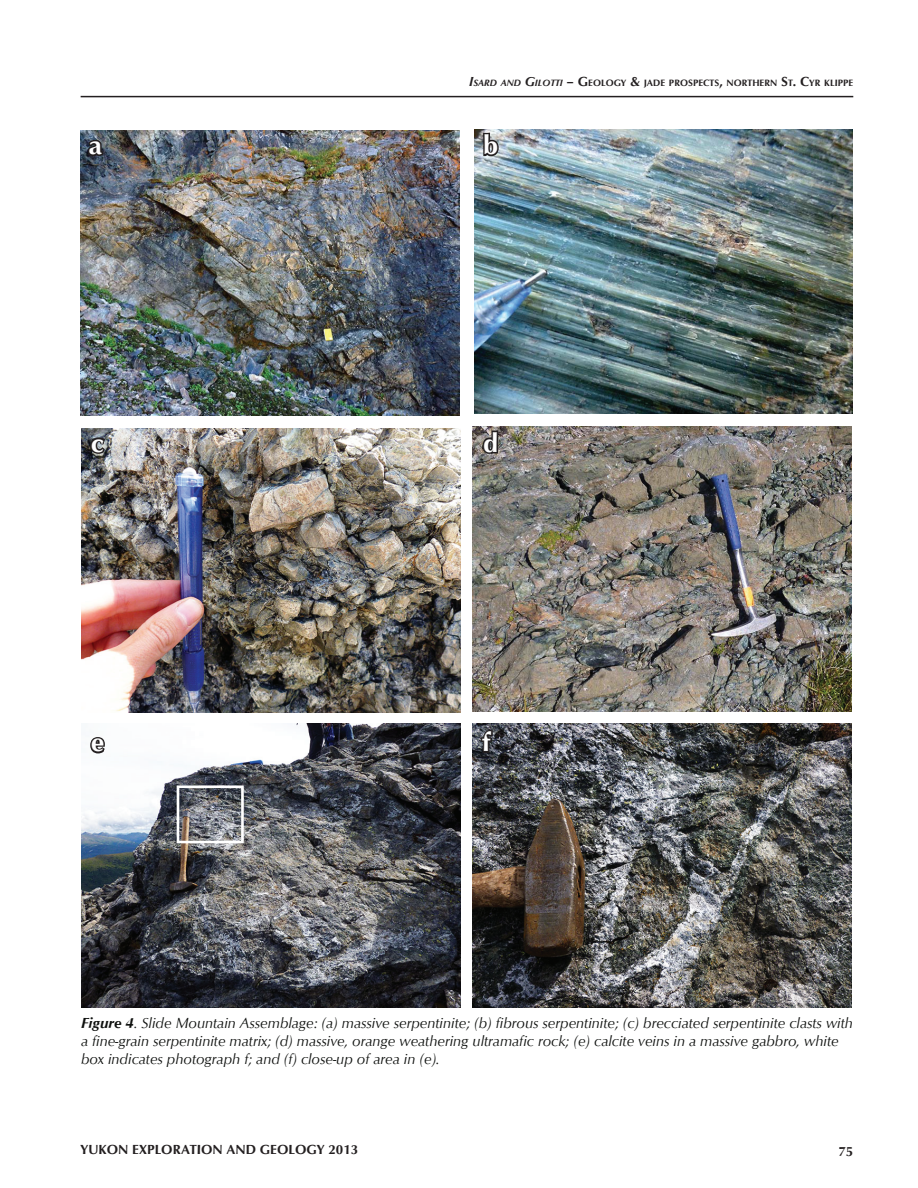
<style>
.page{position:relative;width:918px;height:1188px;background:#fff}
.page>*{position:absolute;margin:0;border:0;box-sizing:border-box;transform-origin:0 0}
.t1{font:700 27px "Optimum";color:#fff}
.t2{font:italic 15px/18px "Optimum";color:#0e100e}
.t3{font:700 13.5px "Optimum";color:#231f20}
.t4{font:700 9.45px "Optimum";color:#231f20}
.s1{font-style:italic;font-size:13.5px}
.s2{font-style:italic}
.s3{font-size:13.5px}
.s4{font-weight:700}
</style>
<div class="page">
<hr style="left:81px;top:96px;width:772px;height:1px;background:#231f20">
<img style="left:474px;top:130px;width:379px;height:284px">
<img style="left:82px;top:724px;width:379px;height:284px">
<img style="left:473px;top:427px;width:379px;height:284px">
<img style="left:473px;top:724px;width:379px;height:284px">
<img style="left:81px;top:131px;width:379px;height:284px">
<img style="left:82px;top:428px;width:379px;height:284px">
<div style="left:177px;top:785px;width:67px;height:58px;border:3px solid #fff"></div>
<svg style="left:86px;top:137px;width:20px;height:22px"></svg>
<svg style="left:482px;top:131px;width:19px;height:28px"></svg>
<svg style="left:88px;top:436px;width:19px;height:20px"></svg>
<svg style="left:88px;top:735px;width:19px;height:21px"></svg>
<svg style="left:480px;top:429px;width:20px;height:27px"></svg>
<svg style="left:479px;top:728px;width:15px;height:27px"></svg>
<p class="t4" style="left:469px;top:77px;width:386px"><span class="s1">I</span><span class="s2">SARD AND</span> <span class="s1">G</span><span class="s2">ILOTTI</span> <span class="s3">– G</span>EOLOGY <span class="s3">&amp;</span> JADE PROSPECTS<span class="s3">,</span> NORTHERN <span class="s3">S</span>T<span class="s3">. C</span>YR KLIPPE</p>
<h1 class="t1" style="left:88px;top:130px;width:15px">A</h1>
<h1 class="t1" style="left:483px;top:130px;width:17px">B</h1>
<h1 class="t1" style="left:91px;top:427px;width:14px">C</h1>
<h1 class="t1" style="left:91px;top:727px;width:15px">E</h1>
<h1 class="t1" style="left:483px;top:427px;width:17px">D</h1>
<h1 class="t1" style="left:482px;top:727px;width:10px">F</h1>
<p class="t2" style="left:81px;top:1014px;width:774px"><span class="s4">Figure 4</span>. Slide Mountain Assemblage: (a) massive serpentinite; (b) fibrous serpentinite; (c) brecciated serpentinite clasts with a fine-grain serpentinite matrix; (d) massive, orange weathering ultramafic rock; (e) calcite veins in a massive gabbro, white box indicates photograph f; and (f) close-up of area in (e).</p>
<p class="t3" style="left:81px;top:1142px;width:279px">YUKON EXPLORATION AND GEOLOGY 2013</p>
<p class="t3" style="left:838px;top:1144px;width:16px">75</p>
</div>
